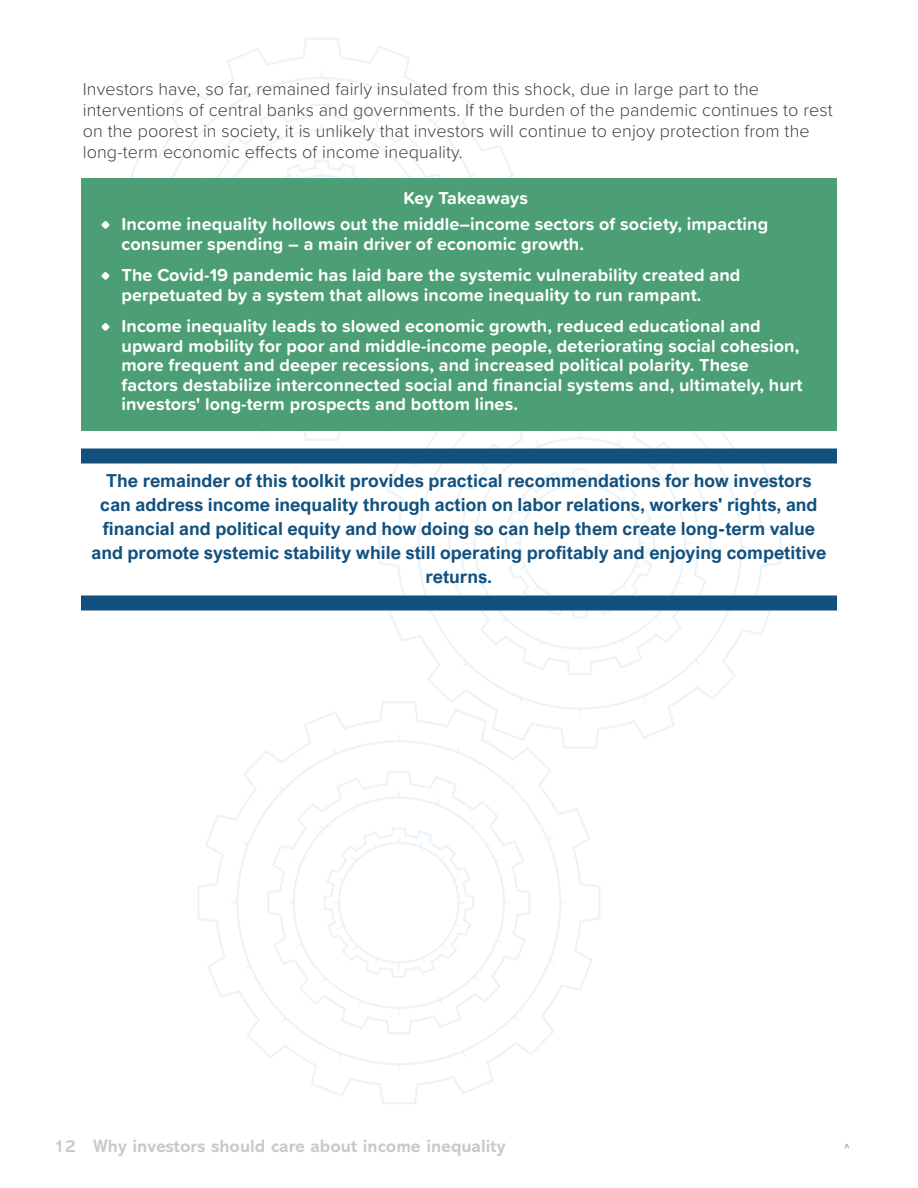
<style>
.page{position:relative;width:918px;height:1188px;background:#fff}
.page>*{position:absolute;margin:0;border:0;box-sizing:border-box;transform-origin:0 0}
.BODY-TIIP-2-8-21{font:700 18px/19.5px "Proxima Soft";letter-spacing:.005em;color:#fff}
.Standout-Box-TIIP-11{font:700 18px/24px "Arial Nova";color:#12507e;text-align:center}
.BODY-TIIP-2-8-21-2{font:300 18px/21px "Proxima Soft";letter-spacing:.005em;color:#414545}
.Box_Header_Text{font:700 18px "Abadi MT Pro";color:#cac8c8}
.Box_Header_Text-2{font:700 12px "Abadi MT Pro";color:#a4a2a3}
</style>
<div class="page">
<svg style="left:377px;top:430px;width:404px;height:309px"></svg>
<svg style="left:120px;top:38px;width:394px;height:404px"></svg>
<svg style="left:197px;top:700px;width:405px;height:404px"></svg>
<svg style="left:266px;top:770px;width:266px;height:266px"></svg>
<svg style="left:322px;top:816px;width:153px;height:173px"></svg>
<svg style="left:447px;top:430px;width:266px;height:247px"></svg>
<svg style="left:503px;top:464px;width:153px;height:166px"></svg>
<svg style="left:189px;top:103px;width:266px;height:75px"></svg>
<svg style="left:245px;top:149px;width:153px;height:29px"></svg>
<div style="left:81px;top:448px;width:756px;height:16px;background:#12507e"></div>
<div style="left:81px;top:596px;width:756px;height:14px;background:#12507e"></div>
<div style="left:81px;top:178px;width:756px;height:252px;background:#4c9e75"></div>
<p class="BODY-TIIP-2-8-21-2" style="left:83px;top:78px;width:751px">Investors have, so far, remained fairly insulated from this shock, due in large part to the interventions of central banks and governments. If the burden of the pandemic continues to rest on the poorest in society, it is unlikely that investors will continue to enjoy protection from the long-term economic effects of income inequality.</p>
<p class="BODY-TIIP-2-8-21" style="left:403px;top:187px;width:126px">Key Takeaways</p>
<p class="BODY-TIIP-2-8-21" style="left:122px;top:214px;width:648px;text-indent:-20px">♦ Income inequality hollows out the middle–income sectors of society, impacting consumer spending – a main driver of economic growth.</p>
<p class="BODY-TIIP-2-8-21" style="left:122px;top:265px;width:620px;text-indent:-20px">♦ The Covid-19 pandemic has laid bare the systemic vulnerability created and perpetuated by a system that allows income inequality to run rampant.</p>
<p class="BODY-TIIP-2-8-21" style="left:122px;top:316px;width:683px;text-indent:-20px">♦ Income inequality leads to slowed economic growth, reduced educational and upward mobility for poor and middle-income people, deteriorating social cohesion, more frequent and deeper recessions, and increased political polarity. These factors destabilize interconnected social and financial systems and, ultimately, hurt investors' long-term prospects and bottom lines.</p>
<p class="Standout-Box-TIIP-11" style="left:92px;top:468px;width:736px">The remainder of this toolkit provides practical recommendations for how investors can address income inequality through action on labor relations, workers' rights, and financial and political equity and how doing so can help them create long-term value and promote systemic stability while still operating profitably and enjoying competitive returns.</p>
<p class="Box_Header_Text" style="left:53px;top:1136px;width:24px">12</p>
<p class="Box_Header_Text" style="left:93px;top:1136px;width:414px">Why investors should care about income inequality</p>
<p class="Box_Header_Text-2" style="left:844px;top:1141px;width:7px">^</p>
</div>
